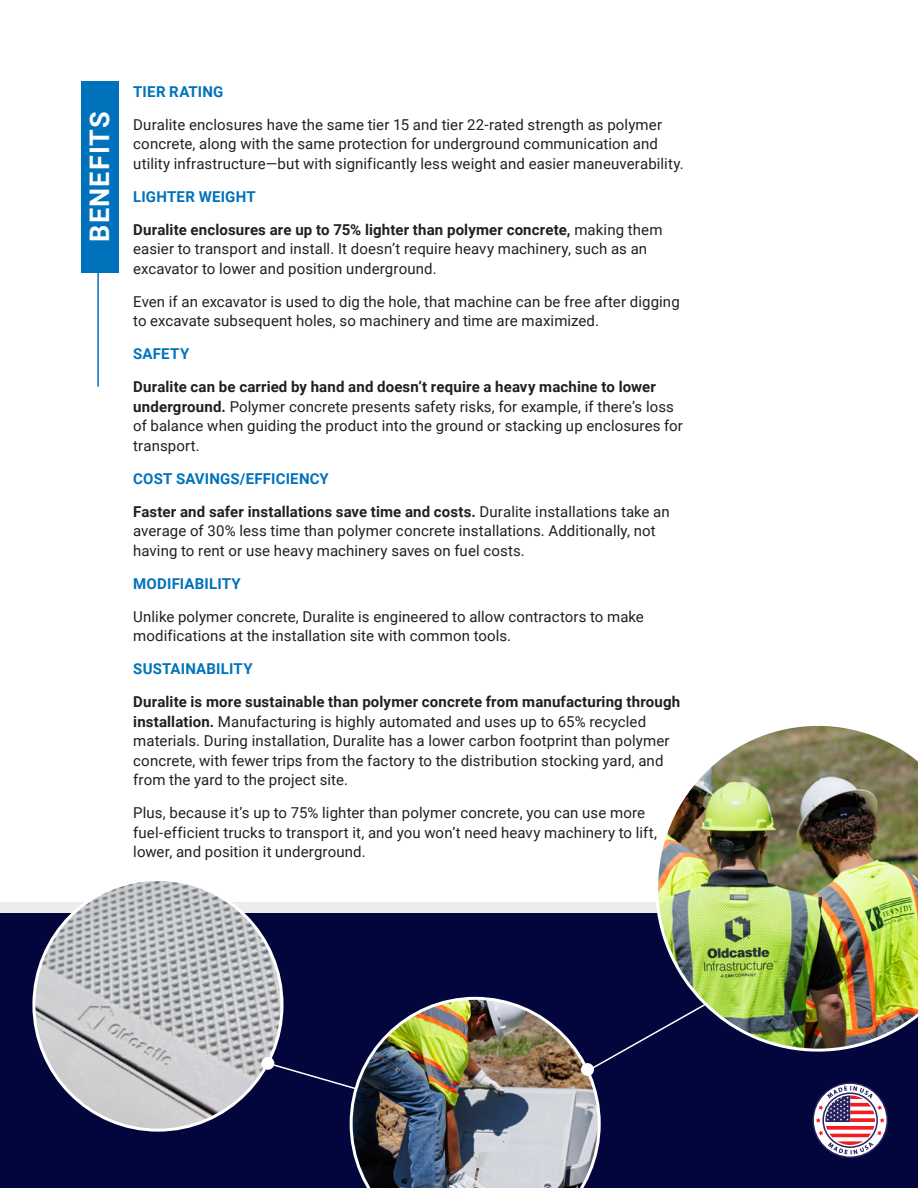
<style>
.page{position:relative;width:918px;height:1188px;background:#fff}
.page>*{position:absolute;margin:0;border:0;box-sizing:border-box;transform-origin:0 0}
.SUB_HEADER{font:700 27px "Roboto";letter-spacing:.035em;color:#fff}
.BODY_COPY{font:15px/19.5px "Roboto";letter-spacing:.005em;color:#231f20}
.BODY_COPY-2{font:700 15px "Roboto";letter-spacing:.01em;color:#0072bc}
.s1{font-weight:700}
</style>
<div class="page">
<div style="left:0;top:913px;width:918px;height:275px;background:#02063d"></div>
<div style="left:0;top:902px;width:918px;height:11px;background:#ecedea"></div>
<svg style="left:601px;top:1032px;width:54px;height:32px"></svg>
<svg style="left:282px;top:1066px;width:68px;height:22px"></svg>
<img style="left:350px;top:997px;width:251px;height:191px">
<img style="left:36px;top:882px;width:246px;height:248px">
<div style="left:581px;top:1063px;width:13px;height:13px;background:#fff;border-radius:50%"></div>
<img style="left:655px;top:725px;width:263px;height:327px">
<div style="left:261px;top:1057px;width:14px;height:13px;background:#fff;border-radius:50%"></div>
<hr style="left:97px;top:81px;width:2px;height:306px;background:#0072bc">
<div style="left:81px;top:81px;width:37px;height:191px;background:#0072bc"></div>
<svg style="left:812px;top:1082px;width:76px;height:76px"></svg>
<p class="SUB_HEADER" style="left:81px;top:242px;width:131px;rotate:-90deg">BENEFITS</p>
<p class="BODY_COPY-2" style="left:133px;top:81px;width:92px">TIER RATING</p>
<p class="BODY_COPY" style="left:133px;top:114px;width:552px">Duralite enclosures have the same tier 15 and tier 22-rated strength as polymer concrete, along with the same protection for underground communication and utility infrastructure—but with significantly less weight and easier maneuverability.</p>
<p class="BODY_COPY-2" style="left:133px;top:186px;width:124px">LIGHTER WEIGHT</p>
<p class="BODY_COPY" style="left:133px;top:219px;width:531px"><span class="s1">Duralite enclosures are up to 75% lighter than polymer concrete,</span> making them easier to transport and install. It doesn’t require heavy machinery, such as an excavator to lower and position underground.</p>
<p class="BODY_COPY" style="left:133px;top:291px;width:548px">Even if an excavator is used to dig the hole, that machine can be free after digging to excavate subsequent holes, so machinery and time are maximized.</p>
<p class="BODY_COPY-2" style="left:133px;top:343px;width:58px">SAFETY</p>
<p class="BODY_COPY" style="left:133px;top:377px;width:551px"><span class="s1">Duralite can be carried by hand and doesn’t require a heavy machine to lower underground.</span> Polymer concrete presents safety risks, for example, if there’s loss of balance when guiding the product into the ground or stacking up enclosures for transport.</p>
<p class="BODY_COPY-2" style="left:133px;top:468px;width:197px">COST SAVINGS/EFFICIENCY</p>
<p class="BODY_COPY" style="left:133px;top:501px;width:538px"><span class="s1">Faster and safer installations save time and costs.</span> Duralite installations take an average of 30% less time than polymer concrete installations. Additionally, not having to rent or use heavy machinery saves on fuel costs.</p>
<p class="BODY_COPY-2" style="left:133px;top:573px;width:109px">MODIFIABILITY</p>
<p class="BODY_COPY" style="left:133px;top:606px;width:512px">Unlike polymer concrete, Duralite is engineered to allow contractors to make modifications at the installation site with common tools.</p>
<p class="BODY_COPY-2" style="left:133px;top:658px;width:121px">SUSTAINABILITY</p>
<p class="BODY_COPY" style="left:133px;top:692px;width:548px"><span class="s1">Duralite is more sustainable than polymer concrete from manufacturing through installation.</span> Manufacturing is highly automated and uses up to 65% recycled materials. During installation, Duralite has a lower carbon footprint than polymer concrete, with fewer trips from the factory to the distribution stocking yard, and from the yard to the project site.</p>
<p class="BODY_COPY" style="left:133px;top:803px;width:525px">Plus, because it’s up to 75% lighter than polymer concrete, you can use more fuel-efficient trucks to transport it, and you won’t need heavy machinery to lift, lower, and position it underground.</p>
</div>
